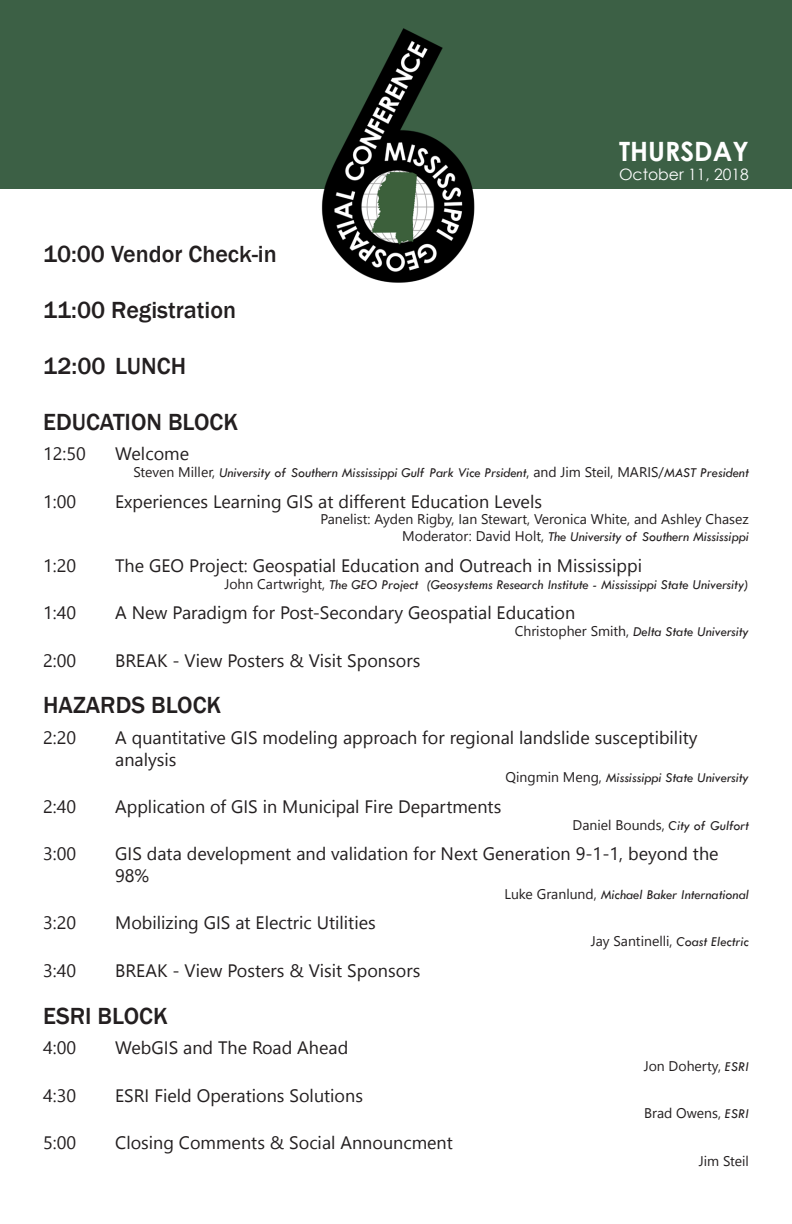
<style>
.page{position:relative;width:792px;height:1224px;background:#fff}
.page>*{position:absolute;margin:0;border:0;box-sizing:border-box;transform-origin:0 0}
.DayTitle{font:700 26.6px "Century Gothic";color:#fff}
.Session_Title{font:500 24px "Franklin Gothic";color:#231f20}
.Time_and_Title{font:18px "Segoe UI Symbol";color:#231f20}
.Date{font:15.8px "Century Gothic";color:#fff}
.Name__Org{font:italic 14px "Tw Cen";color:#231f20}
.Name__Org-2{font:14px "Segoe UI Symbol";color:#231f20}
</style>
<div class="page">
<div style="left:0;top:0;width:792px;height:188px;background:#3c6045"></div>
<img style="left:249px;top:28px;width:294px;height:255px">
<p class="DayTitle" style="left:619px;top:131px;width:131px">THURSDAY</p>
<p class="Date" style="left:619px;top:163px;width:131px">October 11, 2018</p>
<p class="Session_Title" style="left:43px;top:239px;width:235px">10:00 Vendor Check-in</p>
<p class="Session_Title" style="left:43px;top:295px;width:194px">11:00 Registration</p>
<p class="Session_Title" style="left:43px;top:351px;width:144px">12:00 LUNCH</p>
<p class="Session_Title" style="left:43px;top:407px;width:197px">EDUCATION BLOCK</p>
<p class="Name__Org-2" style="left:141px;top:464px;width:35px">▼❖■</p>
<p class="Name__Org" style="left:219px;top:464px;width:331px">University of Southern Mississippi Gulf Park Vice Prsident ■</p>
<p class="Name__Org" style="left:664px;top:464px;width:86px">MAST President</p>
<p class="Time_and_Title" style="left:430px;top:491px;width:60px">◆ ▼□■</p>
<p class="Time_and_Title" style="left:512px;top:491px;width:31px">❖ ●▲</p>
<p class="Name__Org-2" style="left:335px;top:511px;width:34px">■ ●▲▼</p>
<p class="Name__Org-2" style="left:406px;top:511px;width:9px">■</p>
<p class="Name__Org-2" style="left:523px;top:511px;width:49px">▼ □■</p>
<p class="Name__Org-2" style="left:415px;top:528px;width:50px">□ ▼□</p>
<p class="Name__Org" style="left:493px;top:528px;width:258px">❖ ★□●▼ The University of Southern Mississippi</p>
<p class="Time_and_Title" style="left:275px;top:555px;width:63px">□▲ ▼●</p>
<p class="Time_and_Title" style="left:361px;top:555px;width:85px">◆ ▼□■ ■</p>
<p class="Time_and_Title" style="left:542px;top:555px;width:72px">■ ▲▲ ▲▲</p>
<p class="Name__Org" style="left:318px;top:576px;width:433px">▼ The GEO Project (Geosystems Research Institute - Mississippi State University)</p>
<p class="Time_and_Title" style="left:258px;top:603px;width:57px">□ □▲▼</p>
<p class="Time_and_Title" style="left:430px;top:603px;width:63px">□▲ ▼●</p>
<p class="Time_and_Title" style="left:516px;top:603px;width:60px">◆ ▼□■</p>
<p class="Name__Org-2" style="left:540px;top:623px;width:20px">▲▼□</p>
<p class="Name__Org" style="left:614px;top:623px;width:137px">▼ Delta State University</p>
<p class="Time_and_Title" style="left:237px;top:650px;width:49px">□▲▼ ▲</p>
<p class="Time_and_Title" style="left:367px;top:650px;width:54px">□■▲□ ▲</p>
<p class="Session_Title" style="left:43px;top:691px;width:180px">HAZARDS BLOCK</p>
<p class="Time_and_Title" style="left:132px;top:727px;width:86px">❑◆ ■▼▼ ▼❖</p>
<p class="Time_and_Title" style="left:278px;top:727px;width:51px">□ ●■</p>
<p class="Time_and_Title" style="left:480px;top:727px;width:87px">□■● ●■▲●</p>
<p class="Time_and_Title" style="left:595px;top:727px;width:27px">▲◆▲</p>
<p class="Time_and_Title" style="left:649px;top:727px;width:42px">▼ ●▼</p>
<p class="Time_and_Title" style="left:124px;top:749px;width:54px">■●▲▲</p>
<p class="Name__Org" style="left:583px;top:770px;width:168px">■ Mississippi State University</p>
<p class="Time_and_Title" style="left:148px;top:796px;width:74px">● ▼□■ □</p>
<p class="Time_and_Title" style="left:267px;top:796px;width:53px">■ ◆■</p>
<p class="Time_and_Title" style="left:355px;top:796px;width:6px">●</p>
<p class="Time_and_Title" style="left:446px;top:796px;width:56px">▼ ■▼▲</p>
<p class="Name__Org" style="left:590px;top:817px;width:161px">■ ● □◆■ ▲ City of Gulfort</p>
<p class="Time_and_Title" style="left:167px;top:844px;width:75px">▼ ❖ ●□</p>
<p class="Time_and_Title" style="left:275px;top:844px;width:79px">■▼ ■ ❖ ●</p>
<p class="Time_and_Title" style="left:377px;top:844px;width:54px">▼□■ □</p>
<p class="Time_and_Title" style="left:540px;top:844px;width:33px">▼□■</p>
<p class="Time_and_Title" style="left:657px;top:844px;width:44px">□■ ▼</p>
<p class="Name__Org" style="left:558px;top:886px;width:192px">■●◆■ Michael Baker International</p>
<p class="Time_and_Title" style="left:131px;top:913px;width:58px">□●■</p>
<p class="Time_and_Title" style="left:245px;top:913px;width:50px">▼ ● ▼</p>
<p class="Time_and_Title" style="left:329px;top:913px;width:48px">▼●▼ ▲</p>
<p class="Name__Org" style="left:628px;top:933px;width:122px">■▼ ■ ●● Coast Electric</p>
<p class="Time_and_Title" style="left:237px;top:960px;width:49px">□▲▼ ▲</p>
<p class="Time_and_Title" style="left:367px;top:960px;width:54px">□■▲□ ▲</p>
<p class="Session_Title" style="left:43px;top:1001px;width:126px">ESRI BLOCK</p>
<p class="Time_and_Title" style="left:192px;top:1038px;width:12px">■</p>
<p class="Name__Org-2" style="left:649px;top:1058px;width:39px">□■ □</p>
<p class="Name__Org" style="left:707px;top:1058px;width:43px">▼ ESRI</p>
<p class="Time_and_Title" style="left:177px;top:1085px;width:6px">●</p>
<p class="Time_and_Title" style="left:246px;top:1085px;width:119px">▼ □■▲ □●◆▼ □■▲</p>
<p class="Name__Org" style="left:704px;top:1106px;width:46px">■▲ ESRI</p>
<p class="Time_and_Title" style="left:126px;top:1132px;width:39px">●□▲ ■</p>
<p class="Time_and_Title" style="left:190px;top:1132px;width:76px">□ ■▼▲</p>
<p class="Time_and_Title" style="left:299px;top:1132px;width:106px">□ ● ■■□◆■</p>
</div>
